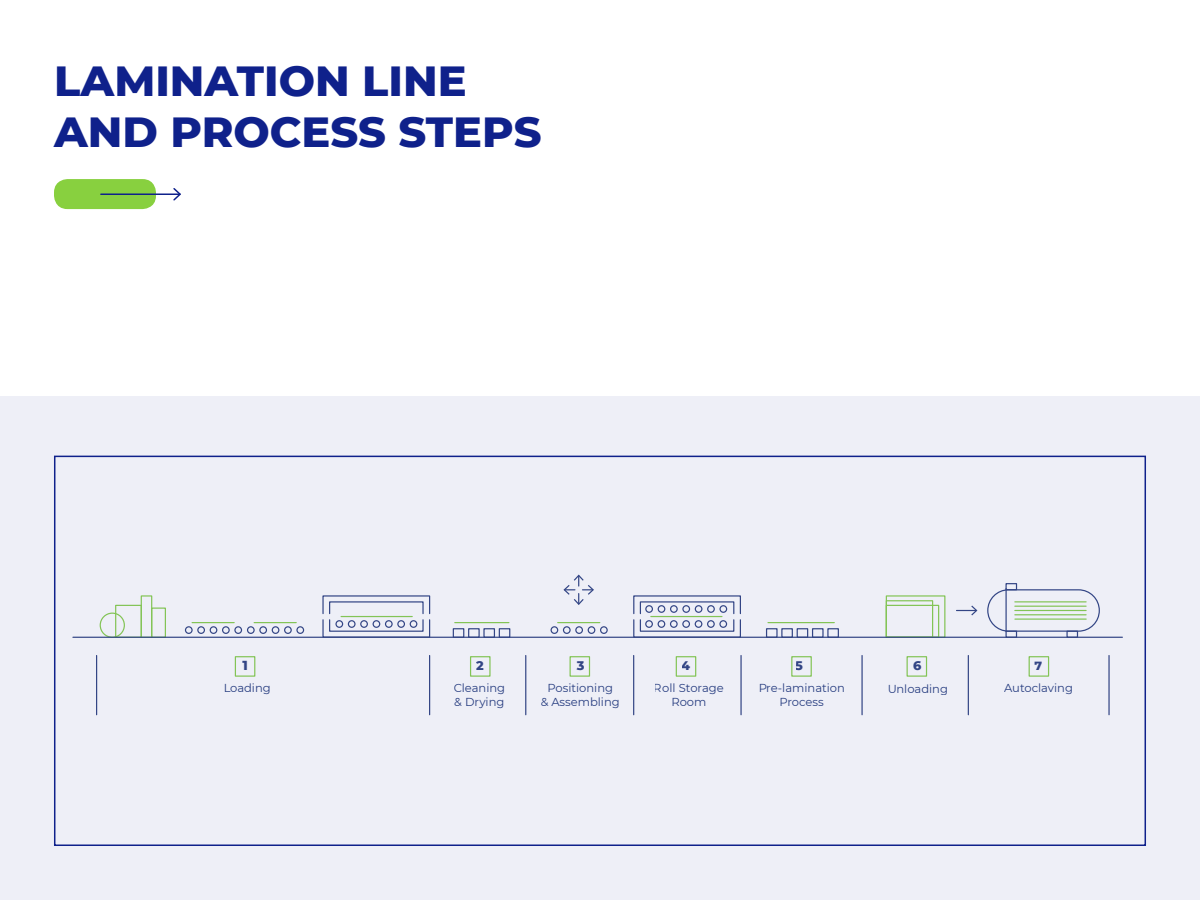
<style>
.page{position:relative;width:1200px;height:900px;background:#fff}
.page>*{position:absolute;margin:0;border:0;box-sizing:border-box;transform-origin:0 0}
.t1{font:800 43.05px/51.6px "Montserrat";color:#0f218b}
.t2{font:800 13.35px "Montserrat";color:#334585}
.t3{font:800 12.75px "Montserrat";color:#334585}
.t4{font:800 12.15px "Montserrat";color:#334585}
.t5{font:11.55px/13.8px "Montserrat";color:#273d80;text-align:center}
</style>
<div class="page">
<div style="left:0;top:396px;width:1200px;height:504px;background:#eeeff7"></div>
<div style="left:151px;top:608px;width:15px;height:30px;border:1px solid #83c456"></div>
<div style="left:141px;top:595px;width:11px;height:43px;border:1px solid #83c456"></div>
<div style="left:115px;top:605px;width:27px;height:33px;border:1px solid #83c456"></div>
<div style="left:100px;top:613px;width:25px;height:25px;border:1px solid #83c456;border-radius:50%"></div>
<div style="left:987px;top:589px;width:113px;height:43px;border:1px solid #334585;border-radius:21px"></div>
<div style="left:645px;top:605px;width:8px;height:8px;border:1px solid #334585;border-radius:50%"></div>
<div style="left:658px;top:605px;width:7px;height:8px;border:1px solid #334585;border-radius:50%"></div>
<div style="left:670px;top:605px;width:8px;height:8px;border:1px solid #334585;border-radius:50%"></div>
<div style="left:682px;top:605px;width:8px;height:8px;border:1px solid #334585;border-radius:50%"></div>
<div style="left:695px;top:605px;width:7px;height:8px;border:1px solid #334585;border-radius:50%"></div>
<div style="left:707px;top:605px;width:8px;height:8px;border:1px solid #334585;border-radius:50%"></div>
<div style="left:719px;top:605px;width:8px;height:8px;border:1px solid #334585;border-radius:50%"></div>
<div style="left:640px;top:601px;width:94px;height:13px;border:1px solid #334585"></div>
<div style="left:640px;top:619px;width:94px;height:13px;border:1px solid #334585"></div>
<div style="left:335px;top:620px;width:8px;height:8px;border:1px solid #334585;border-radius:50%"></div>
<div style="left:348px;top:620px;width:8px;height:8px;border:1px solid #334585;border-radius:50%"></div>
<div style="left:360px;top:620px;width:8px;height:8px;border:1px solid #334585;border-radius:50%"></div>
<div style="left:373px;top:620px;width:7px;height:8px;border:1px solid #334585;border-radius:50%"></div>
<div style="left:385px;top:620px;width:8px;height:8px;border:1px solid #334585;border-radius:50%"></div>
<div style="left:397px;top:620px;width:8px;height:8px;border:1px solid #334585;border-radius:50%"></div>
<div style="left:410px;top:620px;width:7px;height:8px;border:1px solid #334585;border-radius:50%"></div>
<hr style="left:341px;top:616px;width:71px;height:1px;background:#83c456">
<div style="left:645px;top:620px;width:8px;height:8px;border:1px solid #334585;border-radius:50%"></div>
<div style="left:658px;top:620px;width:7px;height:8px;border:1px solid #334585;border-radius:50%"></div>
<div style="left:670px;top:620px;width:8px;height:8px;border:1px solid #334585;border-radius:50%"></div>
<div style="left:682px;top:620px;width:8px;height:8px;border:1px solid #334585;border-radius:50%"></div>
<div style="left:695px;top:620px;width:7px;height:8px;border:1px solid #334585;border-radius:50%"></div>
<div style="left:707px;top:620px;width:8px;height:8px;border:1px solid #334585;border-radius:50%"></div>
<div style="left:719px;top:620px;width:8px;height:8px;border:1px solid #334585;border-radius:50%"></div>
<hr style="left:651px;top:616px;width:71px;height:1px;background:#83c456">
<hr style="left:768px;top:622px;width:66px;height:1px;background:#83c456">
<svg style="left:957px;top:606px;width:20px;height:9px"></svg>
<svg style="left:563px;top:575px;width:31px;height:30px"></svg>
<div style="left:329px;top:601px;width:95px;height:13px;border:1px solid #334585"></div>
<div style="left:329px;top:619px;width:95px;height:13px;border:1px solid #334585"></div>
<div style="left:247px;top:626px;width:8px;height:8px;border:1px solid #334585;border-radius:50%"></div>
<div style="left:259px;top:626px;width:8px;height:8px;border:1px solid #334585;border-radius:50%"></div>
<div style="left:272px;top:626px;width:7px;height:8px;border:1px solid #334585;border-radius:50%"></div>
<div style="left:284px;top:626px;width:8px;height:8px;border:1px solid #334585;border-radius:50%"></div>
<div style="left:296px;top:626px;width:8px;height:8px;border:1px solid #334585;border-radius:50%"></div>
<hr style="left:254px;top:622px;width:42px;height:1px;background:#83c456">
<div style="left:551px;top:626px;width:7px;height:8px;border:1px solid #334585;border-radius:50%"></div>
<div style="left:563px;top:626px;width:8px;height:8px;border:1px solid #334585;border-radius:50%"></div>
<div style="left:575px;top:626px;width:8px;height:8px;border:1px solid #334585;border-radius:50%"></div>
<div style="left:588px;top:626px;width:7px;height:8px;border:1px solid #334585;border-radius:50%"></div>
<div style="left:600px;top:626px;width:8px;height:8px;border:1px solid #334585;border-radius:50%"></div>
<hr style="left:558px;top:622px;width:42px;height:1px;background:#83c456">
<div style="left:185px;top:626px;width:8px;height:8px;border:1px solid #334585;border-radius:50%"></div>
<div style="left:197px;top:626px;width:8px;height:8px;border:1px solid #334585;border-radius:50%"></div>
<div style="left:210px;top:626px;width:7px;height:8px;border:1px solid #334585;border-radius:50%"></div>
<div style="left:222px;top:626px;width:8px;height:8px;border:1px solid #334585;border-radius:50%"></div>
<div style="left:234px;top:626px;width:8px;height:8px;border:1px solid #334585;border-radius:50%"></div>
<hr style="left:192px;top:622px;width:42px;height:1px;background:#83c456">
<hr style="left:429px;top:656px;width:1px;height:59px;background:#334585">
<hr style="left:96px;top:656px;width:1px;height:59px;background:#334585">
<hr style="left:633px;top:656px;width:1px;height:59px;background:#334585">
<hr style="left:525px;top:656px;width:1px;height:59px;background:#334585">
<hr style="left:740px;top:656px;width:2px;height:59px;background:#334585">
<hr style="left:861px;top:656px;width:2px;height:59px;background:#334585">
<hr style="left:1005px;top:589px;width:2px;height:43px;background:#334585">
<hr style="left:968px;top:656px;width:1px;height:59px;background:#334585">
<hr style="left:1108px;top:656px;width:2px;height:59px;background:#334585">
<div style="left:235px;top:656px;width:20px;height:21px;border:1px solid #83c456"></div>
<div style="left:470px;top:656px;width:21px;height:21px;border:1px solid #83c456"></div>
<div style="left:676px;top:656px;width:20px;height:21px;border:1px solid #83c456"></div>
<div style="left:570px;top:656px;width:20px;height:21px;border:1px solid #83c456"></div>
<div style="left:791px;top:656px;width:21px;height:21px;border:1px solid #83c456"></div>
<div style="left:907px;top:656px;width:20px;height:21px;border:1px solid #83c456"></div>
<div style="left:1029px;top:656px;width:20px;height:21px;border:1px solid #83c456"></div>
<div style="left:886px;top:600px;width:47px;height:38px;border:1px solid #83c456"></div>
<div style="left:886px;top:595px;width:59px;height:43px;border:1px solid #83c456"></div>
<div style="left:886px;top:605px;width:53px;height:33px;border:1px solid #83c456"></div>
<div style="left:781px;top:628px;width:12px;height:10px;border:1px solid #334585"></div>
<div style="left:766px;top:628px;width:12px;height:10px;border:1px solid #334585"></div>
<div style="left:797px;top:628px;width:11px;height:10px;border:1px solid #334585"></div>
<div style="left:812px;top:628px;width:12px;height:10px;border:1px solid #334585"></div>
<div style="left:827px;top:628px;width:12px;height:10px;border:1px solid #334585"></div>
<hr style="left:455px;top:622px;width:54px;height:1px;background:#83c456">
<div style="left:468px;top:628px;width:12px;height:10px;border:1px solid #334585"></div>
<div style="left:453px;top:628px;width:11px;height:10px;border:1px solid #334585"></div>
<div style="left:483px;top:628px;width:12px;height:10px;border:1px solid #334585"></div>
<div style="left:499px;top:628px;width:11px;height:10px;border:1px solid #334585"></div>
<div style="left:1005px;top:631px;width:12px;height:7px;border:1px solid #334585"></div>
<div style="left:1005px;top:583px;width:12px;height:7px;border:1px solid #334585"></div>
<div style="left:1066px;top:631px;width:12px;height:7px;border:1px solid #334585"></div>
<hr style="left:73px;top:637px;width:1049px;height:1px;background:#334585">
<hr style="left:1015px;top:618px;width:71px;height:2px;background:#83c456">
<hr style="left:1015px;top:614px;width:71px;height:1px;background:#83c456">
<hr style="left:1015px;top:610px;width:71px;height:1px;background:#83c456">
<hr style="left:1015px;top:606px;width:71px;height:1px;background:#83c456">
<hr style="left:1015px;top:601px;width:71px;height:1px;background:#83c456">
<div style="left:54px;top:456px;width:1092px;height:390px;border:2px solid #0f218b"></div>
<div style="left:54px;top:179px;width:102px;height:30px;background:#88d03f;border-radius:14px"></div>
<hr style="left:101px;top:193px;width:79px;height:2px;background:#0f218b">
<svg style="left:172px;top:188px;width:9px;height:13px"></svg>
<h1 class="t1" style="left:54px;top:52px;width:489px">LAMINATION LINE<br>AND PROCESS STEPS</h1>
<p class="t2" style="left:243px;top:656px;width:7px">1</p>
<p class="t3" style="left:476px;top:656px;width:9px">2</p>
<p class="t3" style="left:577px;top:656px;width:9px">3</p>
<p class="t3" style="left:796px;top:656px;width:9px">5</p>
<p class="t3" style="left:913px;top:656px;width:10px">6</p>
<p class="t4" style="left:1035px;top:657px;width:9px">7</p>
<p class="t5" style="left:654px;top:681px;width:71px">Roll Storage<br>Room</p>
<p class="t3" style="left:682px;top:656px;width:10px">4</p>
<p class="t5" style="left:223px;top:681px;width:49px">Loading</p>
<p class="t5" style="left:454px;top:681px;width:53px;text-align:left">Cleaning &amp; Drying</p>
<p class="t5" style="left:541px;top:681px;width:81px">Positioning<br>&amp; Assembling</p>
<p class="t5" style="left:758px;top:681px;width:88px">Pre-lamination<br>Process</p>
<p class="t5" style="left:887px;top:681px;width:62px">Unloading</p>
<p class="t5" style="left:1004px;top:681px;width:70px">Autoclaving</p>
</div>
